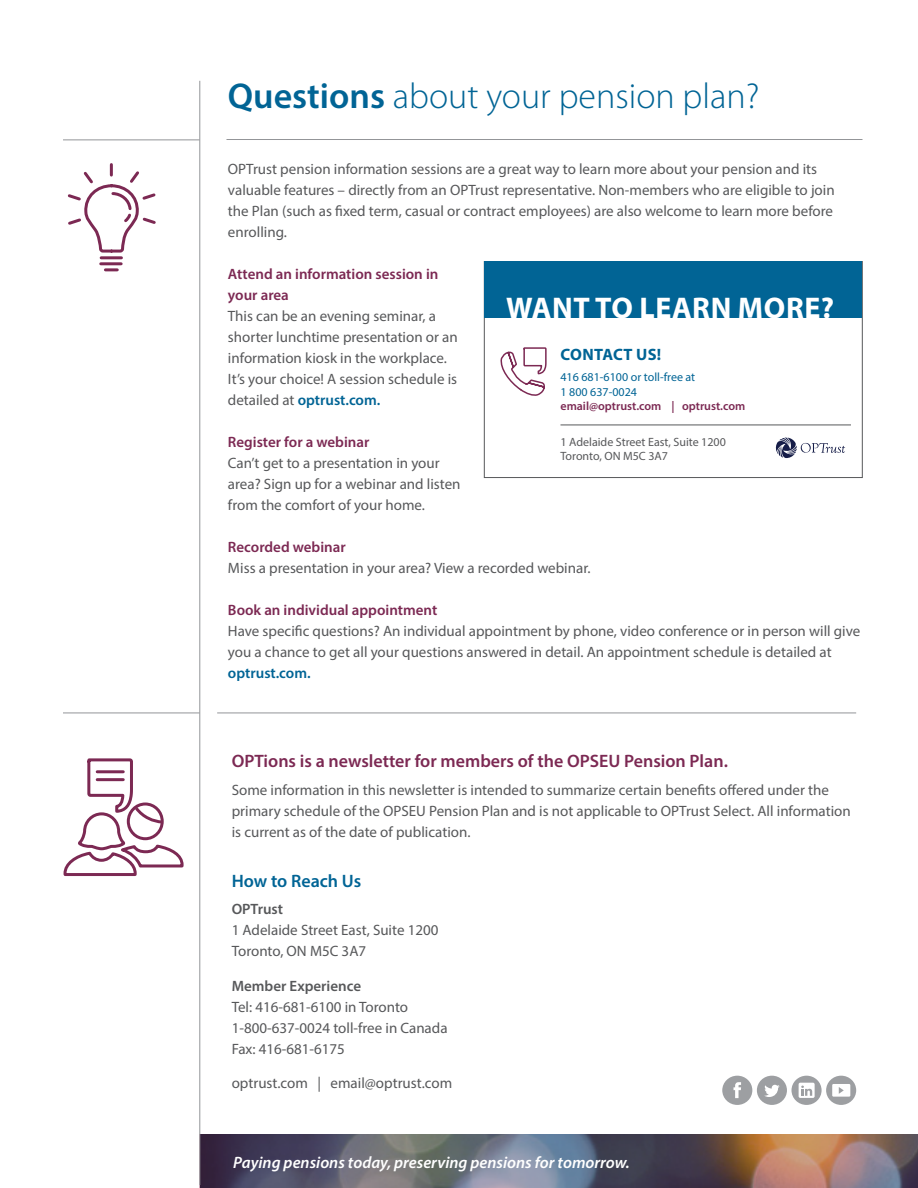
<style>
.page{position:relative;width:918px;height:1188px;background:#fff}
.page>*{position:absolute;margin:0;border:0;box-sizing:border-box;transform-origin:0 0}
.t1{font:300 36px "Myriad Pro";color:#016495}
.t2{font:700 30px "Myriad Pro";letter-spacing:.02em;color:#fff}
.t3{font:600 18px "Myriad Pro";color:#7c2953}
.t4{font:600 18px "Myriad Pro";color:#016495}
.t5{font:italic 600 16.5px "Myriad Pro";color:#fff}
.t6{font:700 16.5px "Myriad Pro";letter-spacing:.02em;color:#016495}
.t7{font:15px/21px "Myriad Pro";color:#57585a}
.t8{font:600 15px/21px "Myriad Pro";color:#7c2953}
.t9{font:600 15px "Myriad Pro";color:#57585a}
.t10{font:12px "Myriad Pro";color:#57585a}
.t11{font:12px "Myriad Pro";color:#016495}
.t12{font:600 12px "Myriad Pro";color:#7c2953}
.s1{font-weight:600}
.s2{font-weight:600;color:#016495}
</style>
<div class="page">
<hr style="left:217px;top:713px;width:639px;height:1px;background:#939598">
<hr style="left:63px;top:713px;width:137px;height:1px;background:#939598">
<svg style="left:199px;top:1134px;width:719px;height:54px;background:#6c626a"></svg>
<hr style="left:200px;top:81px;width:1px;height:1104px;background:#939598">
<hr style="left:226px;top:139px;width:637px;height:1px;background:#939598">
<hr style="left:63px;top:140px;width:137px;height:1px;background:#939598">
<svg style="left:67px;top:163px;width:89px;height:109px"></svg>
<div style="left:484px;top:261px;width:378px;height:217px;background:#fff;border:1px solid #57585a"></div>
<div style="left:484px;top:262px;width:378px;height:56px;background:#016495"></div>
<hr style="left:560px;top:425px;width:291px;height:1px;background:#57585a">
<svg style="left:500px;top:347px;width:47px;height:49px"></svg>
<svg style="left:775px;top:438px;width:70px;height:20px"></svg>
<svg style="left:63px;top:758px;width:121px;height:118px"></svg>
<hr style="left:97px;top:778px;width:26px;height:3px;background:#7c2953">
<hr style="left:97px;top:770px;width:26px;height:3px;background:#7c2953">
<div style="left:722px;top:1076px;width:30px;height:29px;background:#9d9fa2;border-radius:50%"></div>
<svg style="left:734px;top:1082px;width:7px;height:16px"></svg>
<div style="left:757px;top:1076px;width:30px;height:29px;background:#9d9fa2;border-radius:50%"></div>
<svg style="left:764px;top:1085px;width:16px;height:12px"></svg>
<div style="left:792px;top:1076px;width:30px;height:29px;background:#9d9fa2;border-radius:50%"></div>
<div style="left:799px;top:1083px;width:16px;height:15px;background:#fff;border-radius:2px"></div>
<svg style="left:801px;top:1086px;width:11px;height:10px"></svg>
<div style="left:826px;top:1076px;width:30px;height:29px;background:#9d9fa2;border-radius:50%"></div>
<div style="left:832px;top:1084px;width:18px;height:13px;background:#fff"></div>
<svg style="left:839px;top:1087px;width:5px;height:7px"></svg>
<p class="t1" style="left:228px;top:76px;width:533px"><span class="s1">Questions</span> about your pension plan?</p>
<p class="t7" style="left:228px;top:158px;width:608px">OPTrust pension information sessions are a great way to learn more about your pension and its valuable features – directly from an OPTrust representative. Non-members who are eligible to join the Plan (such as fixed term, casual or contract employees) are also welcome to learn more before enrolling.</p>
<p class="t8" style="left:228px;top:263px;width:212px">Attend an information session in your area</p>
<p class="t7" style="left:228px;top:305px;width:231px">This can be an evening seminar, a shorter lunchtime presentation or an information kiosk in the workplace.<br>It’s your choice! A session schedule is detailed at <span class="s2">optrust.com.</span></p>
<p class="t8" style="left:228px;top:431px;width:143px">Register for a webinar</p>
<p class="t7" style="left:228px;top:452px;width:234px">Can’t get to a presentation in your area? Sign up for a webinar and listen from the comfort of your home.</p>
<p class="t8" style="left:228px;top:536px;width:119px">Recorded webinar</p>
<p class="t7" style="left:228px;top:557px;width:364px">Miss a presentation in your area? View a recorded webinar.</p>
<p class="t8" style="left:228px;top:599px;width:211px">Book an individual appointment</p>
<p class="t7" style="left:228px;top:620px;width:634px">Have specific questions? An individual appointment by phone, video conference or in person will give you a chance to get all your questions answered in detail. An appointment schedule is detailed at <span class="s2">optrust.com.</span></p>
<p class="t2" style="left:506px;top:289px;width:329px">WANT TO LEARN MORE?</p>
<p class="t6" style="left:561px;top:344px;width:102px">CONTACT US!</p>
<p class="t11" style="left:560px;top:370px;width:136px">416 681-6100 or toll-free at</p>
<p class="t11" style="left:560px;top:384px;width:78px">1 800 637-0024</p>
<p class="t12" style="left:560px;top:399px;width:186px">email@optrust.com | optrust.com</p>
<p class="t10" style="left:560px;top:434px;width:167px">1 Adelaide Street East, Suite 1200</p>
<p class="t10" style="left:560px;top:449px;width:109px">Toronto, ON M5C 3A7</p>
<p class="t3" style="left:232px;top:750px;width:498px">OPTions is a newsletter for members of the OPSEU Pension Plan.</p>
<p class="t7" style="left:232px;top:779px;width:621px">Some information in this newsletter is intended to summarize certain benefits offered under the primary schedule of the OPSEU Pension Plan and is not applicable to OPTrust Select. All information is current as of the date of publication.</p>
<p class="t4" style="left:232px;top:869px;width:131px">How to Reach Us</p>
<p class="t9" style="left:232px;top:900px;width:53px">OPTrust</p>
<p class="t7" style="left:232px;top:920px;width:208px">1 Adelaide Street East, Suite 1200</p>
<p class="t7" style="left:232px;top:941px;width:136px">Toronto, ON M5C 3A7</p>
<p class="t9" style="left:232px;top:976px;width:131px">Member Experience</p>
<p class="t7" style="left:232px;top:996px;width:178px">Tel: 416-681-6100 in Toronto</p>
<p class="t7" style="left:232px;top:1017px;width:217px">1-800-637-0024 toll-free in Canada</p>
<p class="t7" style="left:232px;top:1038px;width:115px">Fax: 416-681-6175</p>
<p class="t7" style="left:232px;top:1073px;width:222px">optrust.com | email@optrust.com</p>
<p class="t5" style="left:233px;top:1152px;width:398px">Paying pensions today, preserving pensions for tomorrow.</p>
</div>
